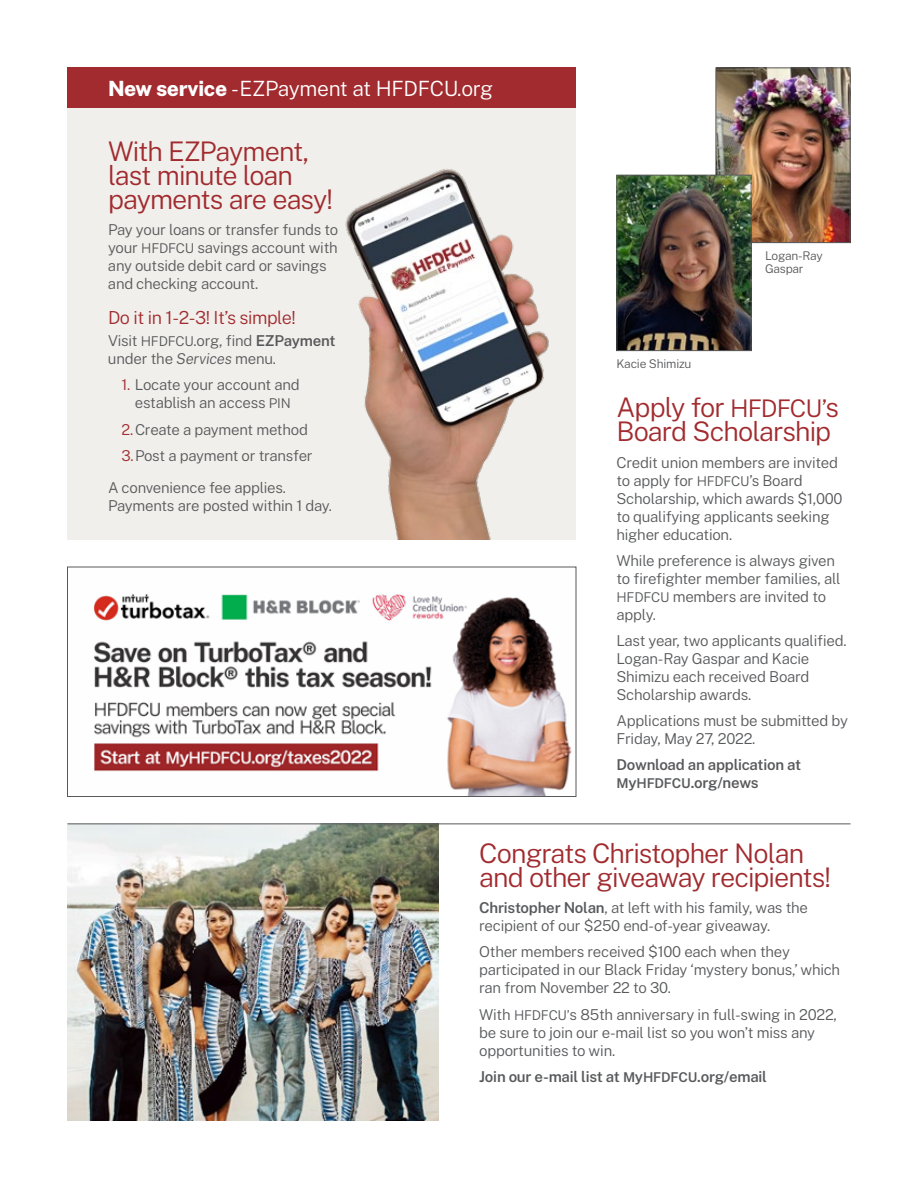
<style>
.page{position:relative;width:918px;height:1188px;background:#fff}
.page>*{position:absolute;margin:0;border:0;box-sizing:border-box;transform-origin:0 0}
.t1{font:300 27px/24.3px "Public Sans";letter-spacing:-.035em;color:#a12b2f}
.t2{font:300 21px "Public Sans";letter-spacing:-.015em;color:#fff}
.t3{font:300 18px "Public Sans";letter-spacing:-.025em;color:#a12b2f}
.t4{font:300 15px/18px "Public Sans";letter-spacing:-.015em;color:#58595b}
.t5{font:600 15px/18px "Public Sans";letter-spacing:-.015em;color:#58595b}
.t6{font:300 12px/13.2px "Public Sans";letter-spacing:-.015em;color:#58595b}
.s1{font-weight:800}
.s2{font-size:13.5px}
.s3{font-weight:600}
.s4{font-style:italic}
.s5{color:#a12b2f}
.s6{font-size:24.3px}
</style>
<div class="page">
<img style="left:718px;top:70px;width:130px;height:171px">
<div style="left:716px;top:68px;width:134px;height:175px;border:1px solid #58595b"></div>
<img style="left:618px;top:177px;width:132px;height:172px">
<div style="left:616px;top:175px;width:136px;height:176px;border:1px solid #58595b"></div>
<div style="left:68px;top:68px;width:508px;height:472px;background:#f1efeb"></div>
<img style="left:345px;top:169px;width:204px;height:371px">
<div style="left:68px;top:68px;width:508px;height:40px;background:#a12b2f"></div>
<img style="left:68px;top:825px;width:371px;height:295px">
<hr style="left:68px;top:824px;width:782px;height:1px;background:#58595b">
<img style="left:93px;top:594px;width:479px;height:201px">
<div style="left:67px;top:567px;width:509px;height:230px;border:1px solid #58595b"></div>
<h2 class="t2" style="left:108px;top:73px;width:387px"><span class="s1">New service</span> -EZPayment at HFDFCU.org</h2>
<h1 class="t1" style="left:108px;top:137px;width:227px">With EZPayment, last minute loan payments are easy!</h1>
<p class="t4" style="left:108px;top:220px;width:232px">Pay your loans or transfer funds to your <span class="s2">HFDFCU</span> savings account with any outside debit card or savings and checking account.</p>
<p class="t3" style="left:108px;top:304px;width:189px">Do it in 1-2-3! It’s simple!</p>
<p class="t4" style="left:108px;top:331px;width:229px">Visit <span class="s2">HFDFCU</span>.org, find <span class="s3">EZPayment </span>under the <span class="s4">Services</span> menu.</p>
<p class="t4" style="left:121px;top:375px;width:180px;text-align:center"><span class="s5">1.</span> Locate your account and establish an access <span class="s2">PIN</span></p>
<p class="t4" style="left:122px;top:415px;width:193px;line-height:26.2px"><span class="s5">2.</span>Create a payment method<br><span class="s5">3.</span>Post a payment or transfer</p>
<p class="t4" style="left:108px;top:478px;width:226px">A convenience fee applies.<br>Payments are posted within 1 day.</p>
<p class="t6" style="left:616px;top:356px;width:77px">Kacie Shimizu</p>
<p class="t6" style="left:765px;top:248px;width:59px">Logan-Ray<br>Gaspar</p>
<h1 class="t1" style="left:616px;top:393px;width:224px">Apply for <span class="s6">HFDFCU’</span>s<br>Board Scholarship</h1>
<p class="t4" style="left:616px;top:452px;width:228px">Credit union members are invited to apply for <span class="s2">HFDFCU</span>’s Board<br>Scholarship, which awards $1,000 to qualifying applicants seeking higher education.</p>
<p class="t4" style="left:616px;top:550px;width:225px">While preference is always given to firefighter member families, all<br><span class="s2">HFDFCU</span> members are invited to apply.</p>
<p class="t4" style="left:616px;top:631px;width:232px">Last year, two applicants qualified.<br>Logan-Ray Gaspar and Kacie<br>Shimizu each received Board<br>Scholarship awards.</p>
<p class="t4" style="left:616px;top:711px;width:233px">Applications must be submitted by<br>Friday, May 27, 2022.</p>
<p class="t5" style="left:616px;top:755px;width:186px">Download an application at<br><span class="s2">M</span>y<span class="s2">HFDFCU</span>.org/news</p>
<h1 class="t1" style="left:479px;top:839px;width:353px">Congrats Christopher Nolan and other giveaway recipients!</h1>
<p class="t4" style="left:479px;top:898px;width:330px"><span class="s3">Christopher Nolan</span>, at left with his family, was the recipient of our $250 end-of-year giveaway.</p>
<p class="t4" style="left:479px;top:942px;width:362px">Other members received $100 each when they participated in our Black Friday ‘mystery bonus,’ which ran from November 22 to 30.</p>
<p class="t4" style="left:479px;top:1004px;width:359px">With <span class="s2">HFDFCU’</span>s 85th anniversary in full-swing in 2022, be sure to join our e-mail list so you won’t miss any opportunities to win.</p>
<p class="t5" style="left:479px;top:1066px;width:289px">Join our e-mail list at <span class="s2">M</span>y<span class="s2">HFDFCU</span>.org/email</p>
</div>
